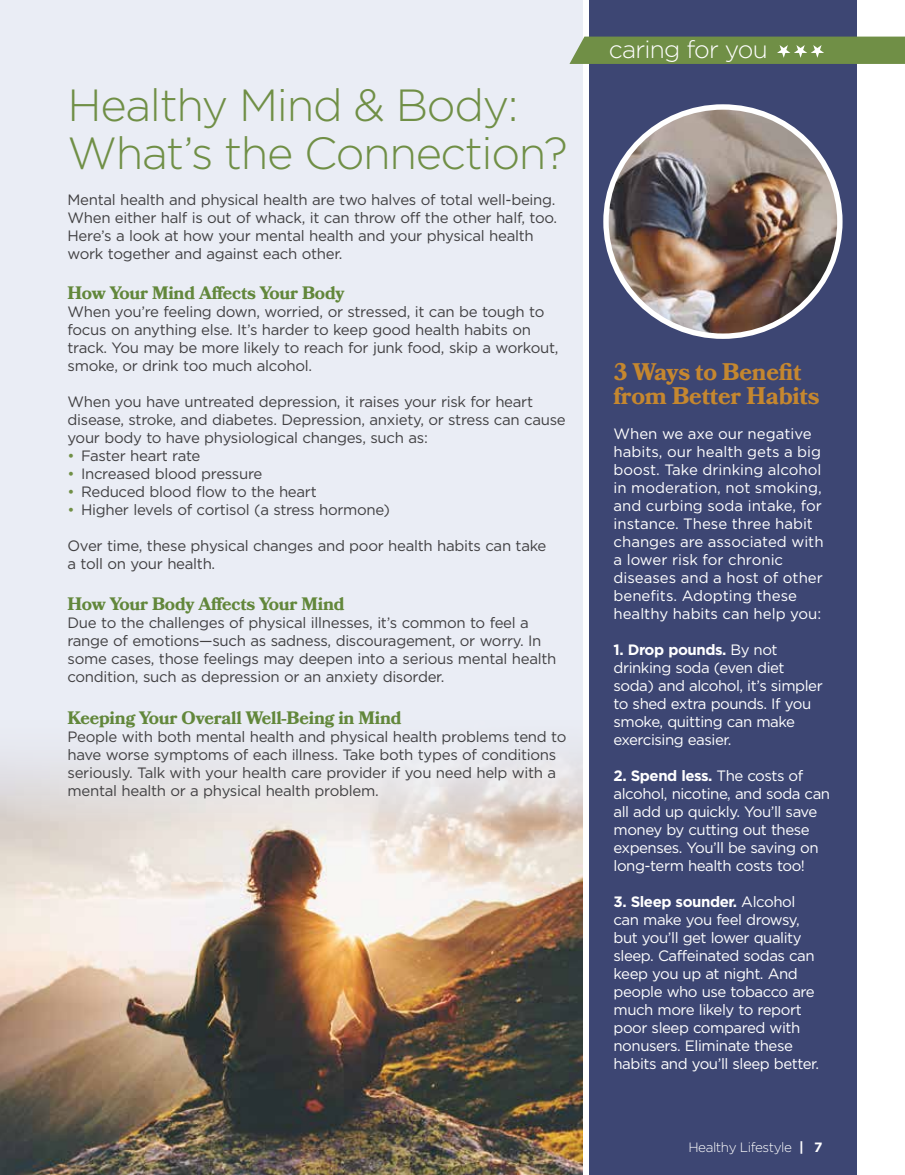
<style>
.page{position:relative;width:905px;height:1175px;background:#fff}
.page>*{position:absolute;margin:0;border:0;box-sizing:border-box;transform-origin:0 0}
.t1{font:45px/48px "Gotham OTF Light";letter-spacing:-.03em;color:#708f46}
.t2{font:24.6px "Gotham OTF Light";letter-spacing:-.03em;color:#fff}
.t3{font:700 24px/24px "Bookmania";letter-spacing:-.01em;color:#c5872f}
.t4{font:700 18px "Bookmania";letter-spacing:-.01em;color:#62873b}
.t5{font:15px/18px "Gotham OTF Book";letter-spacing:-.02em;color:#414042}
.t6{font:15px/18px "Gotham OTF Book";letter-spacing:-.03em;color:#fff}
.t7{font:15px/18px "Gotham OTF Book";color:#fff}
.t8{font:700 15px "Gotham OTF";letter-spacing:-.03em;color:#fff}
.t9{font:13.5px "Gotham OTF Light";letter-spacing:-.03em;color:#fff}
.s1{color:#708f46}
.s2{font-family:"Gotham OTF Book";font-weight:400}
.s3{font-family:"Gotham OTF";font-weight:700}
</style>
<div class="page">
<div style="left:589px;top:0;width:267px;height:1174px;background:#3d4673"></div>
<div style="left:0;top:0;width:582px;height:1174px;background:#eaedf5"></div>
<img style="left:0;top:756px;width:582px;height:418px">
<img style="left:606px;top:107px;width:233px;height:229px">
<div style="left:603px;top:104px;width:239px;height:235px;border:5px solid #fff;border-radius:50%"></div>
<div style="left:569px;top:37px;width:335px;height:27px;background:#708f46"></div>
<h1 class="t1" style="left:68px;top:81px;width:502px">Healthy Mind &amp; Body:<br>What’s the Connection?</h1>
<p class="t5" style="left:68px;top:190px;width:491px">Mental health and physical health are two halves of total well-being.<br>When either half is out of whack, it can throw off the other half, too.<br>Here’s a look at how your mental health and your physical health work together and against each other.</p>
<p class="t4" style="left:68px;top:282px;width:278px">How Your Mind Affects Your Body</p>
<p class="t5" style="left:68px;top:303px;width:492px">When you’re feeling down, worried, or stressed, it can be tough to focus on anything else. It’s harder to keep good health habits on track. You may be more likely to reach for junk food, skip a workout, smoke, or drink too much alcohol.</p>
<p class="t5" style="left:68px;top:393px;width:500px">When you have untreated depression, it raises your risk for heart disease, stroke, and diabetes. Depression, anxiety, or stress can cause your body to have physiological changes, such as:</p>
<p class="t5" style="left:68px;top:447px;width:134px"><span class="s1">•</span> Faster heart rate</p>
<p class="t5" style="left:68px;top:465px;width:196px"><span class="s1">•</span> Increased blood pressure</p>
<p class="t5" style="left:68px;top:483px;width:251px"><span class="s1">•</span> Reduced blood flow to the heart</p>
<p class="t5" style="left:68px;top:501px;width:324px"><span class="s1">•</span> Higher levels of cortisol (a stress hormone)</p>
<p class="t5" style="left:68px;top:537px;width:480px">Over time, these physical changes and poor health habits can take a toll on your health.</p>
<p class="t4" style="left:68px;top:593px;width:278px">How Your Body Affects Your Mind</p>
<p class="t5" style="left:68px;top:613px;width:490px">Due to the challenges of physical illnesses, it’s common to feel a range of emotions—such as sadness, discouragement, or worry. In some cases, those feelings may deepen into a serious mental health condition, such as depression or an anxiety disorder.</p>
<p class="t4" style="left:68px;top:707px;width:335px">Keeping Your Overall Well-Being in Mind</p>
<p class="t5" style="left:68px;top:727px;width:500px">People with both mental health and physical health problems tend to have worse symptoms of each illness. Take both types of conditions seriously. Talk with your health care provider if you need help with a mental health or a physical health problem.</p>
<h2 class="t2" style="left:609px;top:35px;width:161px">caring for you</h2>
<h3 class="t3" style="left:613px;top:359px;width:207px">3 Ways to Benefit from Better Habits</h3>
<p class="t7" style="left:613px;top:424px;width:211px">When we axe our negative habits, our health gets a big boost. Take drinking alcohol in moderation, not smoking, and curbing soda intake, for instance. These three habit changes are associated with a lower risk for chronic diseases and a host of other benefits. Adopting these healthy habits can help you:</p>
<p class="t8" style="left:613px;top:641px;width:166px">1. Drop pounds. <span class="s2">By not</span></p>
<p class="t6" style="left:613px;top:658px;width:211px">drinking soda (even diet soda) and alcohol, it’s simpler to shed extra pounds. If you smoke, quitting can make exercising easier.</p>
<p class="t8" style="left:613px;top:767px;width:191px">2. Spend less. <span class="s2">The costs of</span></p>
<p class="t6" style="left:613px;top:784px;width:218px">alcohol, nicotine, and soda can all add up quickly. You’ll save money by cutting out these expenses. You’ll be saving on long-term health costs too!</p>
<p class="t8" style="left:613px;top:893px;width:183px">3. Sleep sounder. <span class="s2">Alcohol</span></p>
<p class="t6" style="left:613px;top:910px;width:207px">can make you feel drowsy, but you’ll get lower quality sleep. Caffeinated sodas can keep you up at night. And people who use tobacco are much more likely to report poor sleep compared with nonusers. Eliminate these habits and you’ll sleep better.</p>
<p class="t9" style="left:688px;top:1139px;width:136px">Healthy Lifestyle <span class="s3">| 7</span></p>
</div>
